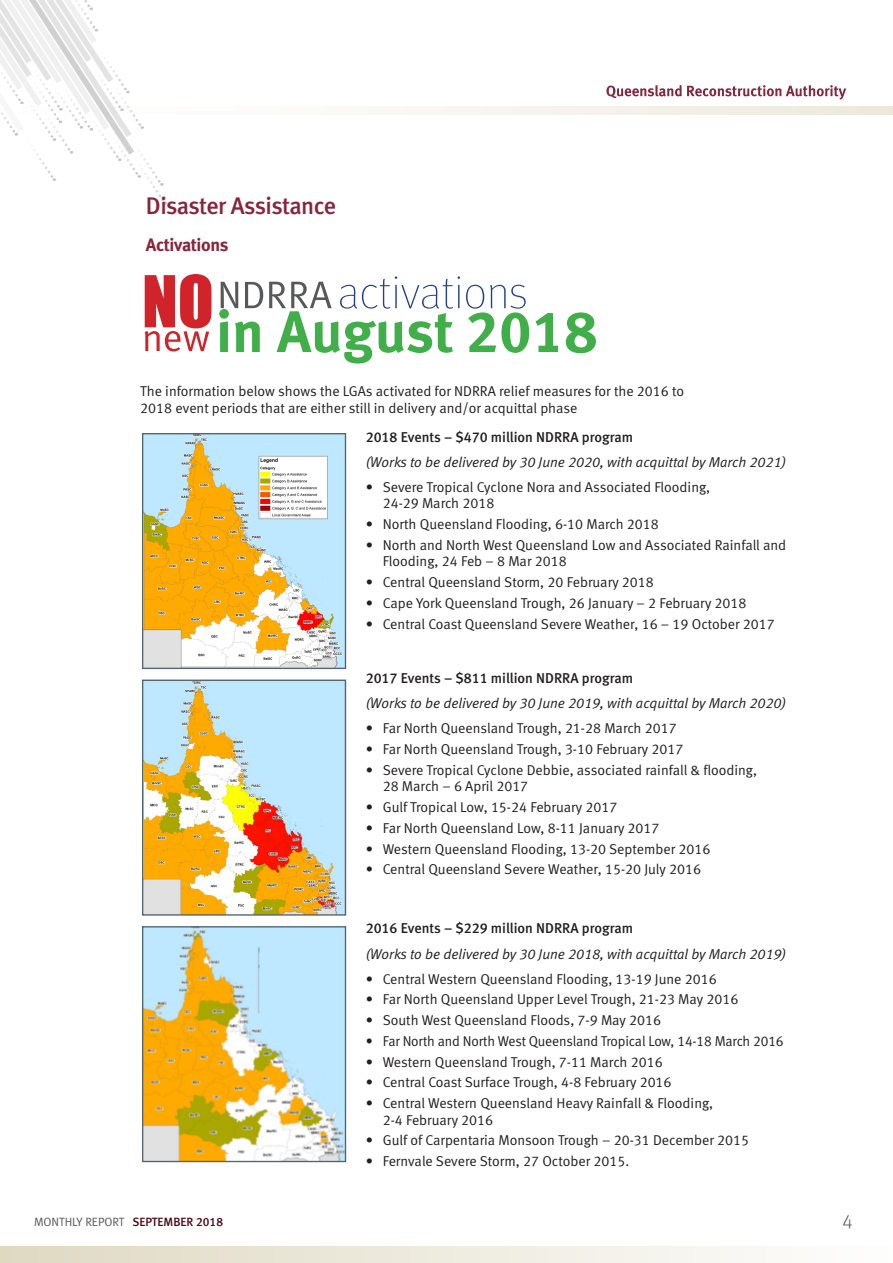
<style>
.page{position:relative;width:893px;height:1263px;background:#fff}
.page>*{position:absolute;margin:0;border:0;box-sizing:border-box;transform-origin:0 0}
.t1{font:58.5px "Meta Bold LF";color:#40ae49}
.t2{font:24px "Meta Medium LF";letter-spacing:-.03em;color:#85253e}
.t3{font:19.5px "Meta Light LF";color:#57585a}
.t4{font:18px "Meta Bold LF";letter-spacing:-.02em;color:#85253e}
.b1{font:14.25px/16.5px "Meta Normal LF";color:#231f20}
.B1_italics{font:italic 14.25px "Meta Normal LF";color:#231f20}
.Intro{font:14.25px "Meta Medium LF";color:#231f20}
.t5{font:12px "Meta Normal LF";color:#57585a}
.s1{font-family:"Meta Medium LF";color:#4e0719}
</style>
<div class="page">
<img style="left:144px;top:435px;width:200px;height:232px">
<div style="left:142px;top:433px;width:204px;height:236px;border:1px solid #53656e"></div>
<img style="left:144px;top:681px;width:200px;height:233px">
<div style="left:142px;top:679px;width:204px;height:237px;border:1px solid #53656e"></div>
<img style="left:144px;top:928px;width:200px;height:232px">
<div style="left:142px;top:926px;width:204px;height:236px;border:1px solid #53656e"></div>
<svg style="left:340px;top:276px;width:186px;height:33px"></svg>
<svg style="left:221px;top:282px;width:111px;height:26px"></svg>
<svg style="left:145px;top:274px;width:66px;height:77px"></svg>
<svg style="left:374px;top:106px;width:519px;height:9px;fill:#f3f1e9"></svg>
<div style="left:0;top:1246px;width:893px;height:17px;background:linear-gradient(to right,#dfd9c2,#fefefd)"></div>
<svg style="left:0;top:0;width:167px;height:205px"></svg>
<svg style="left:606px;top:85px;width:240px;height:15px"></svg>
<h2 class="t2" style="left:146px;top:192px;width:192px">Disaster Assistance</h2>
<h3 class="t4" style="left:146px;top:233px;width:84px">Activations</h3>
<h4 class="t1" style="left:216px;top:295px;width:383px">in August 2018</h4>
<p class="b1" style="left:140px;top:383px;width:545px">The information below shows the LGAs activated for NDRRA relief measures for the 2016 to<br>2018 event periods that are either still in delivery and/or acquittal phase</p>
<p class="Intro" style="left:366px;top:429px;width:269px">2018 Events – $470 million NDRRA program</p>
<p class="B1_italics" style="left:366px;top:454px;width:422px">(Works to be delivered by 30 June 2020, with acquittal by March 2021)</p>
<p class="b1" style="left:383px;top:478px;width:329px;text-indent:-17px">• Severe Tropical Cyclone Nora and Associated Flooding,<br>24-29 March 2018</p>
<p class="b1" style="left:366px;top:516px;width:295px">• North Queensland Flooding, 6-10 March 2018</p>
<p class="b1" style="left:383px;top:536px;width:405px;text-indent:-17px">• North and North West Queensland Low and Associated Rainfall and<br>Flooding, 24 Feb – 8 Mar 2018</p>
<p class="b1" style="left:366px;top:574px;width:290px">• Central Queensland Storm, 20 February 2018</p>
<p class="b1" style="left:366px;top:594px;width:382px">• Cape York Queensland Trough, 26 January – 2 February 2018</p>
<p class="b1" style="left:366px;top:615px;width:411px">• Central Coast Queensland Severe Weather, 16 – 19 October 2017</p>
<p class="Intro" style="left:366px;top:670px;width:269px">2017 Events – $811 million NDRRA program</p>
<p class="B1_italics" style="left:366px;top:695px;width:422px">(Works to be delivered by 30 June 2019, with acquittal by March 2020)</p>
<p class="b1" style="left:366px;top:720px;width:313px">• Far North Queensland Trough, 21-28 March 2017</p>
<p class="b1" style="left:366px;top:741px;width:319px">• Far North Queensland Trough, 3-10 February 2017</p>
<p class="b1" style="left:383px;top:761px;width:376px;text-indent:-17px">• Severe Tropical Cyclone Debbie, associated rainfall &amp; flooding,<br>28 March – 6 April 2017</p>
<p class="b1" style="left:366px;top:799px;width:253px">• Gulf Tropical Low, 15-24 February 2017</p>
<p class="b1" style="left:366px;top:819px;width:295px">• Far North Queensland Low, 8-11 January 2017</p>
<p class="b1" style="left:366px;top:840px;width:346px">• Western Queensland Flooding, 13-20 September 2016</p>
<p class="b1" style="left:366px;top:861px;width:337px">• Central Queensland Severe Weather, 15-20 July 2016</p>
<p class="t5" style="left:34px;top:1214px;width:191px">MONTHLY REPORT <span class="s1">SEPTEMBER 2018</span></p>
<p class="Intro" style="left:366px;top:920px;width:269px">2016 Events – $229 million NDRRA program</p>
<p class="B1_italics" style="left:366px;top:945px;width:422px">(Works to be delivered by 30 June 2018, with acquittal by March 2019)</p>
<p class="b1" style="left:366px;top:970px;width:352px">• Central Western Queensland Flooding, 13-19 June 2016</p>
<p class="b1" style="left:366px;top:991px;width:374px">• Far North Queensland Upper Level Trough, 21-23 May 2016</p>
<p class="b1" style="left:366px;top:1012px;width:297px">• South West Queensland Floods, 7-9 May 2016</p>
<p class="b1" style="left:366px;top:1032px;width:419px">• Far North and North West Queensland Tropical Low, 14-18 March 2016</p>
<p class="b1" style="left:366px;top:1053px;width:298px">• Western Queensland Trough, 7-11 March 2016</p>
<p class="b1" style="left:366px;top:1074px;width:307px">• Central Coast Surface Trough, 4-8 February 2016</p>
<p class="b1" style="left:383px;top:1095px;width:332px;text-indent:-17px">• Central Western Queensland Heavy Rainfall &amp; Flooding,<br>2-4 February 2016</p>
<p class="b1" style="left:366px;top:1132px;width:385px">• Gulf of Carpentaria Monsoon Trough – 20-31 December 2015</p>
<p class="b1" style="left:366px;top:1153px;width:265px">• Fernvale Severe Storm, 27 October 2015.</p>
<h3 class="t3" style="left:842px;top:1210px;width:12px">4</h3>
</div>
